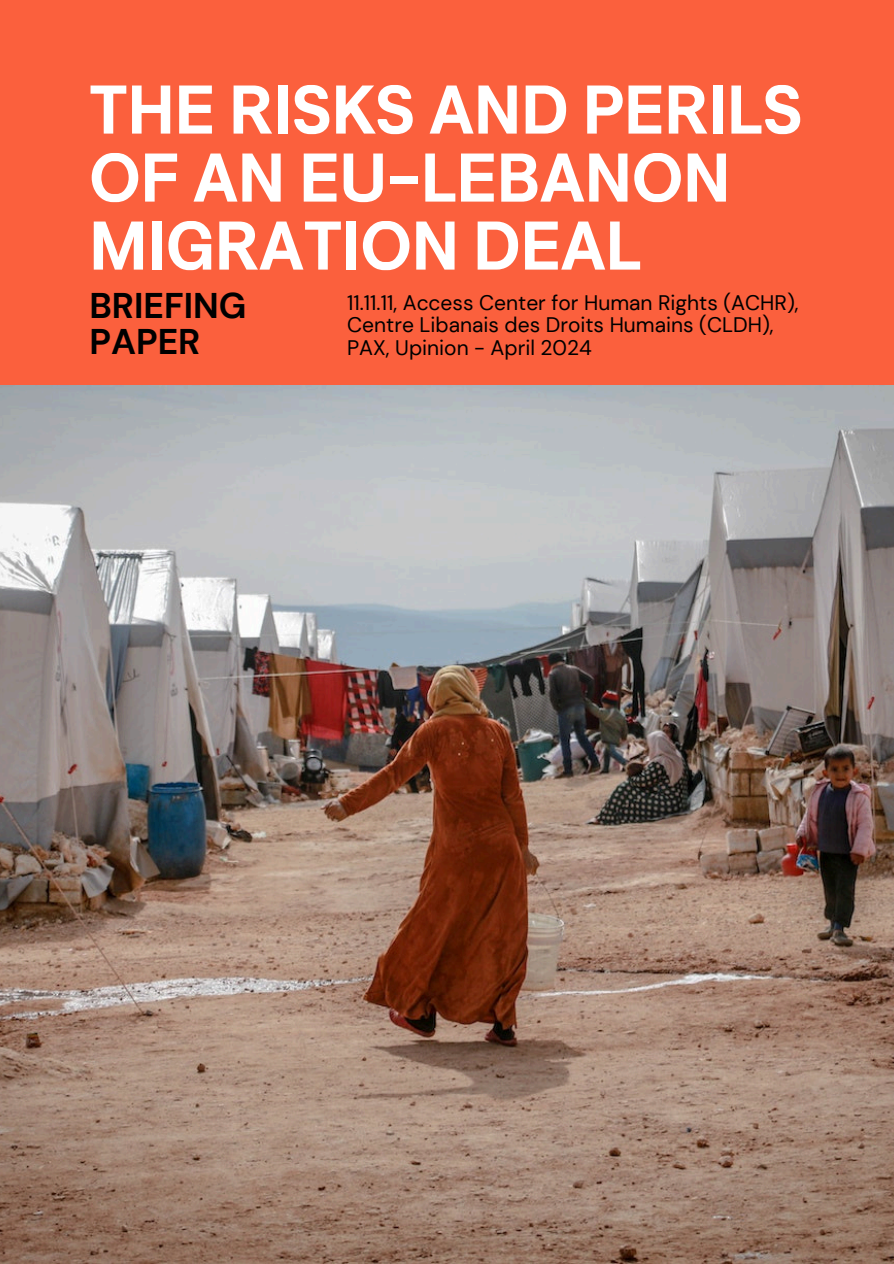
<style>
.page{position:relative;width:894px;height:1264px;background:#fff}
.page>*{position:absolute;margin:0;border:0;box-sizing:border-box;transform-origin:0 0}
.t1{font:600 68.7px/67.9px "Den 1 m";color:#fff}
.t2{font:700 35.7px/35.2px "DM Sans";color:#000}
.t3{font:21px/22.5px "DM Sans";color:#000}
</style>
<div class="page">
<div style="left:0;top:0;width:893px;height:798px;background:#fb603d"></div>
<img style="left:0;top:386px;width:893px;height:877px">
<h2 class="t1" style="left:89px;top:76px;width:714px">THE RISKS AND PERILS<br>OF AN EU-LEBANON<br>MIGRATION DEAL</h2>
<p class="t2" style="left:89px;top:288px;width:158px">BRIEFING<br>PAPER</p>
<p class="t3" style="left:347px;top:291px;width:453px">11.11.11, Access Center for Human Rights (ACHR),<br>Centre Libanais des Droits Humains (CLDH),</p>
<p class="t3" style="left:347px;top:336px;width:246px">PAX, Upinion - April 2024</p>
</div>
